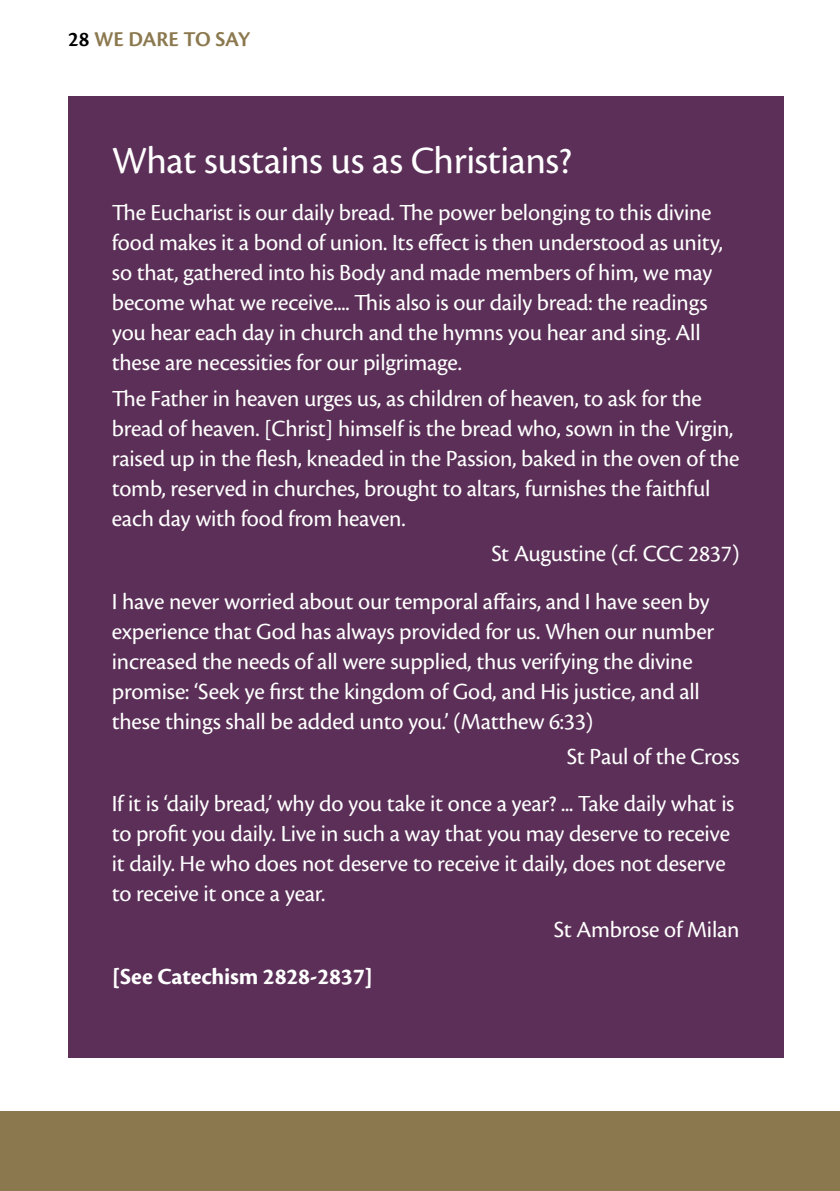
<style>
.page{position:relative;width:840px;height:1191px;background:#fff}
.page>*{position:absolute;margin:0;border:0;box-sizing:border-box;transform-origin:0 0}
.t1{font:40px "Cronos Pro";letter-spacing:-.01em;color:#fff}
.t2{font:24px/30px "Cronos Pro";letter-spacing:-.01em;color:#fff}
.t3{font:700 24px "Cronos Pro";letter-spacing:-.01em;color:#fff}
.t4{font:600 22px "Cronos Pro";letter-spacing:-.005em;color:#8b784e}
.s1{color:#000}
</style>
<div class="page">
<div style="left:0;top:1111px;width:839px;height:80px;background:#8b784e"></div>
<div style="left:68px;top:96px;width:714px;height:961px;background:#5b2f57"></div>
<p class="t4" style="left:68px;top:26px;width:183px"><span class="s1">28</span> WE DARE TO SAY</p>
<h1 class="t1" style="left:112px;top:137px;width:461px">What sustains us as Christians?</h1>
<p class="t2" style="left:112px;top:198px;width:612px">The Eucharist is our daily bread. The power belonging to this divine food makes it a bond of union. Its effect is then understood as unity, so that, gathered into his Body and made members of him, we may become what we receive.... This also is our daily bread: the readings you hear each day in church and the hymns you hear and sing. All these are necessities for our pilgrimage.</p>
<p class="t2" style="left:112px;top:383px;width:629px">The Father in heaven urges us, as children of heaven, to ask for the bread of heaven. [Christ] himself is the bread who, sown in the Virgin, raised up in the flesh, kneaded in the Passion, baked in the oven of the tomb, reserved in churches, brought to altars, furnishes the faithful each day with food from heaven.</p>
<p class="t2" style="left:112px;top:530px;width:629px;line-height:47px;text-indent:379px">St Augustine (cf. CCC 2837)<br>I have never worried about our temporal affairs, and I have seen by</p>
<p class="t2" style="left:112px;top:616px;width:603px">experience that God has always provided for us. When our number increased the needs of all were supplied, thus verifying the divine promise: ‘Seek ye first the kingdom of God, and His justice, and all these things shall be added unto you.’ (Matthew 6:33)</p>
<p class="t2" style="left:112px;top:733px;width:629px;line-height:47px;text-align:right">St Paul of the Cross<br>If it is ‘daily bread,’ why do you take it once a year? ... Take daily what is</p>
<p class="t2" style="left:112px;top:819px;width:619px">to profit you daily. Live in such a way that you may deserve to receive it daily. He who does not deserve to receive it daily, does not deserve to receive it once a year.</p>
<p class="t2" style="left:553px;top:914px;width:187px">St Ambrose of Milan</p>
<p class="t3" style="left:112px;top:962px;width:262px">[See Catechism 2828-2837]</p>
</div>
